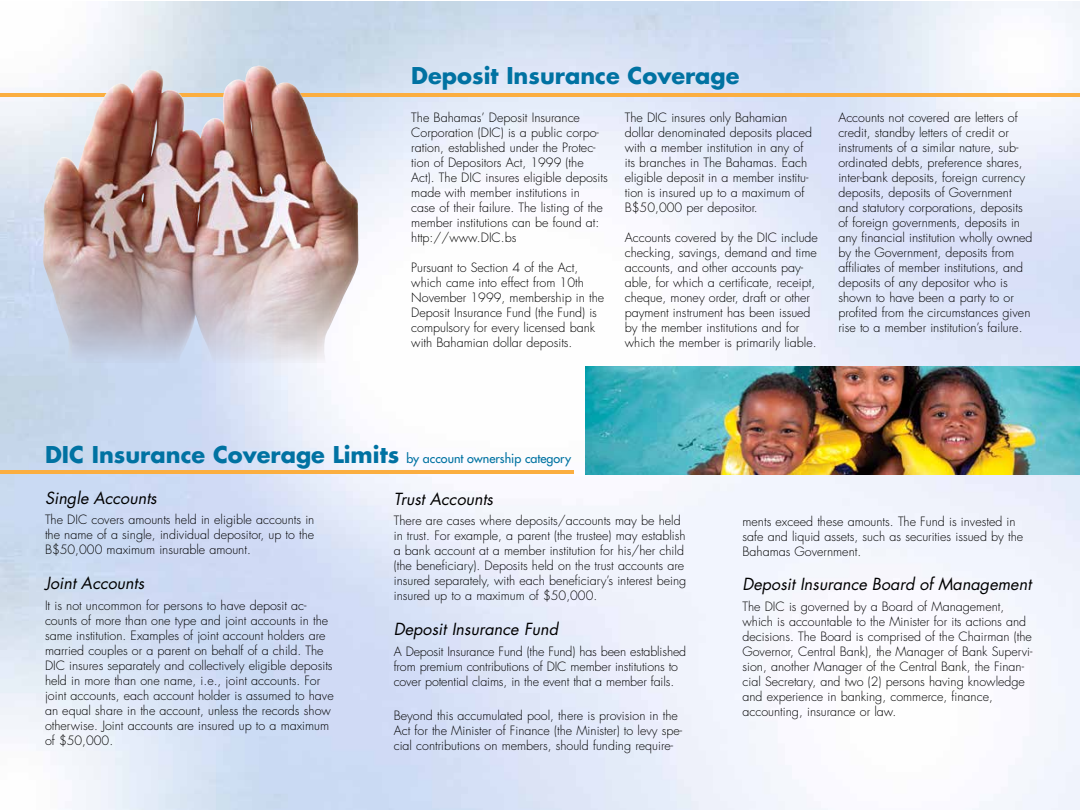
<style>
.page{position:relative;width:1080px;height:810px;background:#fff}
.page>*{position:absolute;margin:0;border:0;box-sizing:border-box;transform-origin:0 0}
.t1{font:700 22.5px "Futura";color:#0072a2}
.t2{font:italic 16.25px "Futura";color:#000}
.t3{font:300 12.5px/15px "Futura";color:#000}
.s1{font-weight:400;font-size:12.5px}
</style>
<div class="page">
<img style="left:0;top:1px;width:1080px;height:809px">
<hr style="left:0;top:94px;width:1080px;height:3px;background:#fbae40">
<hr style="left:0;top:470px;width:574px;height:4px;background:#fbae40">
<img style="left:42px;top:66px;width:317px;height:297px">
<img style="left:585px;top:366px;width:495px;height:109px">
<h1 class="t1" style="left:411px;top:60px;width:330px">Deposit Insurance Coverage</h1>
<p class="t3" style="left:411px;top:110px;width:198px">The Bahamas’ Deposit Insurance Corporation (DIC) is a public corpo&shy;ration, established under the Protec&shy;tion of Depositors Act, 1999 (the Act). The DIC insures eligible deposits made with member institutions in<br>case of their failure. The listing of the member institutions can be found at: http://www.DIC.bs</p>
<p class="t3" style="left:411px;top:260px;width:194px">Pursuant to Section 4 of the Act, which came into effect from 10th November 1999, membership in the Deposit Insurance Fund (the Fund) is compulsory for every licensed bank with Bahamian dollar deposits.</p>
<p class="t3" style="left:625px;top:110px;width:189px">The DIC insures only Bahamian dollar denominated deposits placed with a member institution in any of its branches in The Bahamas. Each eligible deposit in a member institu&shy;tion is insured up to a maximum of<br>B$50,000 per depositor.</p>
<p class="t3" style="left:625px;top:230px;width:195px">Accounts covered by the DIC include checking, savings, demand and time accounts, and other accounts pay&shy;able, for which a certificate, receipt, cheque, money order, draft or other payment instrument has been issued by the member institutions and for which the member is primarily liable.</p>
<p class="t3" style="left:838px;top:110px;width:196px">Accounts not covered are letters of credit, standby letters of credit or instruments of a similar nature, sub&shy;ordinated debts, preference shares, inter-bank deposits, foreign currency deposits, deposits of Government and statutory corporations, deposits of foreign governments, deposits in any financial institution wholly owned by the Government, deposits from affiliates of member institutions, and deposits of any depositor who is shown to have been a party to or profited from the circumstances given rise to a member institution’s failure.</p>
<h1 class="t1" style="left:45px;top:439px;width:528px">DIC Insurance Coverage Limits <span class="s1">by account ownership category</span></h1>
<h2 class="t2" style="left:45px;top:487px;width:113px">Single Accounts</h2>
<p class="t3" style="left:45px;top:513px;width:271px;text-align:justify">The DIC covers amounts held in eligible accounts in the name of a single, individual depositor, up to the B$50,000 maximum insurable amount.</p>
<h2 class="t2" style="left:45px;top:573px;width:101px">Joint Accounts</h2>
<p class="t3" style="left:45px;top:598px;width:290px">It is not uncommon for persons to have deposit ac&shy;counts of more than one type and joint accounts in the same institution. Examples of joint account holders are married couples or a parent on behalf of a child. The DIC insures separately and collectively eligible deposits held in more than one name, i.e., joint accounts. For joint accounts, each account holder is assumed to have an equal share in the account, unless the records show otherwise. Joint accounts are insured up to a maximum of $50,000.</p>
<h2 class="t2" style="left:394px;top:488px;width:101px">Trust Accounts</h2>
<p class="t3" style="left:394px;top:514px;width:294px">There are cases where deposits/accounts may be held in trust. For example, a parent (the trustee) may establish a bank account at a member institution for his/her child (the beneficiary). Deposits held on the trust accounts are insured separately, with each beneficiary’s interest being insured up to a maximum of $50,000.</p>
<h2 class="t2" style="left:394px;top:619px;width:166px">Deposit Insurance Fund</h2>
<p class="t3" style="left:394px;top:644px;width:294px">A Deposit Insurance Fund (the Fund) has been established from premium contributions of DIC member institutions to cover potential claims, in the event that a member fails.</p>
<p class="t3" style="left:394px;top:708px;width:290px">Beyond this accumulated pool, there is provision in the<br>Act for the Minister of Finance (the Minister) to levy spe&shy;cial contributions on members, should funding require-</p>
<p class="t3" style="left:742px;top:514px;width:282px">ments exceed these amounts. The Fund is invested in safe and liquid assets, such as securities issued by the<br>Bahamas Government.</p>
<h2 class="t2" style="left:742px;top:574px;width:290px">Deposit Insurance Board of Management</h2>
<p class="t3" style="left:742px;top:599px;width:292px">The DIC is governed by a Board of Management, which is accountable to the Minister for its actions and decisions. The Board is comprised of the Chairman (the Governor, Central Bank), the Manager of Bank Supervi&shy;sion, another Manager of the Central Bank, the Finan&shy;cial Secretary, and two (2) persons having knowledge and experience in banking, commerce, finance, accounting, insurance or law.</p>
</div>
